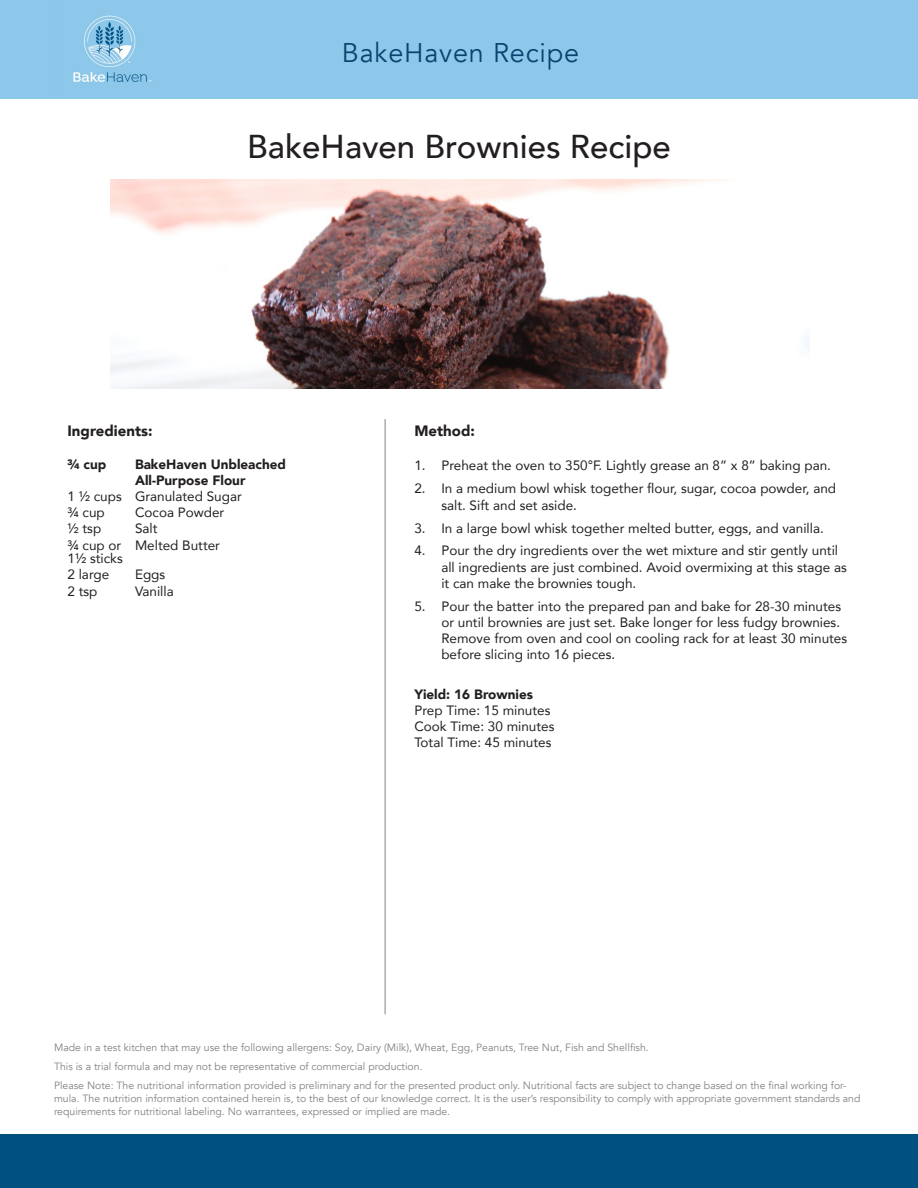
<style>
.page{position:relative;width:918px;height:1188px;background:#fff}
.page>*{position:absolute;margin:0;border:0;box-sizing:border-box;transform-origin:0 0}
.t1{font:500 33px "Avenir";color:#231f20}
.t2{font:27px "Avenir";letter-spacing:.03em;color:#09436f}
.bold_body{font:900 15px "Avenir";color:#231f20}
.body{font:13.5px/16.2px "Avenir";color:#231f20}
.body-2{font:900 13.5px/16.2px "Avenir";color:#231f20}
.t3{font:10.5px/19.4px "Avenir";color:#808285}
</style>
<div class="page">
<div style="left:0;top:0;width:918px;height:99px;background:#8dc8ea"></div>
<div style="left:0;top:1134px;width:918px;height:54px;background:#005080"></div>
<img style="left:73px;top:15px;width:79px;height:67px">
<hr style="left:384px;top:419px;width:2px;height:595px;background:#abadaf">
<img style="left:110px;top:179px;width:700px;height:210px">
<h2 class="t2" style="left:342px;top:36px;width:239px">BakeHaven Recipe</h2>
<p class="t1" style="left:247px;top:118px;width:425px">BakeHaven Brownies Recipe</p>
<p class="bold_body" style="left:68px;top:418px;width:87px">Ingredients:</p>
<p class="body-2" style="left:68px;top:455px;width:40px">3/4 cup</p>
<p class="body-2" style="left:135px;top:455px;width:153px">BakeHaven Unbleached<br>All-Purpose Flour</p>
<p class="body" style="left:68px;top:488px;width:176px">1 1/2 cups Granulated Sugar</p>
<p class="body" style="left:68px;top:504px;width:39px">3/4 cup</p>
<p class="body" style="left:135px;top:504px;width:91px">Cocoa Powder</p>
<p class="body" style="left:68px;top:520px;width:35px">1/2 tsp</p>
<p class="body" style="left:135px;top:520px;width:24px">Salt</p>
<p class="body" style="left:68px;top:538px;width:154px;line-height:13.5px">3/4 cup or Melted Butter<br>11/2 sticks</p>
<p class="body" style="left:68px;top:566px;width:43px">2 large</p>
<p class="body" style="left:135px;top:566px;width:32px">Eggs</p>
<p class="body" style="left:68px;top:582px;width:32px">2 tsp</p>
<p class="body" style="left:135px;top:582px;width:40px">Vanilla</p>
<p class="bold_body" style="left:414px;top:418px;width:62px">Method:</p>
<p class="body" style="left:414px;top:457px;width:418px">1. Preheat the oven to 350°F. Lightly grease an 8” x 8” baking pan.</p>
<p class="body" style="left:441px;top:480px;width:396px;text-indent:-27px">2. In a medium bowl whisk together flour, sugar, cocoa powder, and salt. Sift and set aside.</p>
<p class="body" style="left:414px;top:519px;width:411px">3. In a large bowl whisk together melted butter, eggs, and vanilla.</p>
<p class="body" style="left:441px;top:542px;width:407px;text-indent:-27px">4. Pour the dry ingredients over the wet mixture and stir gently until all ingredients are just combined. Avoid overmixing at this stage as it can make the brownies tough.</p>
<p class="body" style="left:441px;top:598px;width:407px;text-indent:-27px">5. Pour the batter into the prepared pan and bake for 28-30 minutes or until brownies are just set. Bake longer for less fudgy brownies.<br>Remove from oven and cool on cooling rack for at least 30 minutes before slicing into 16 pieces.</p>
<p class="body-2" style="left:414px;top:685px;width:120px">Yield: 16 Brownies</p>
<p class="body" style="left:414px;top:702px;width:138px">Prep Time: 15 minutes</p>
<p class="body" style="left:414px;top:718px;width:142px">Cook Time: 30 minutes</p>
<p class="body" style="left:414px;top:734px;width:139px">Total Time: 45 minutes</p>
<p class="t3" style="left:54px;top:1038px;width:794px">Made in a test kitchen that may use the following allergens: Soy, Dairy (Milk), Wheat, Egg, Peanuts, Tree Nut, Fish and Shellfish.<br>This is a trial formula and may not be representative of commercial production.<br>Please Note: The nutritional information provided is preliminary and for the presented product only. Nutritional facts are subject to change based on the final working for-</p>
<p class="t3" style="left:54px;top:1092px;width:808px;line-height:12.6px">mula. The nutrition information contained herein is, to the best of our knowledge correct. It is the user’s responsibility to comply with appropriate government standards and requirements for nutritional labeling. No warrantees, expressed or implied are made.</p>
</div>
